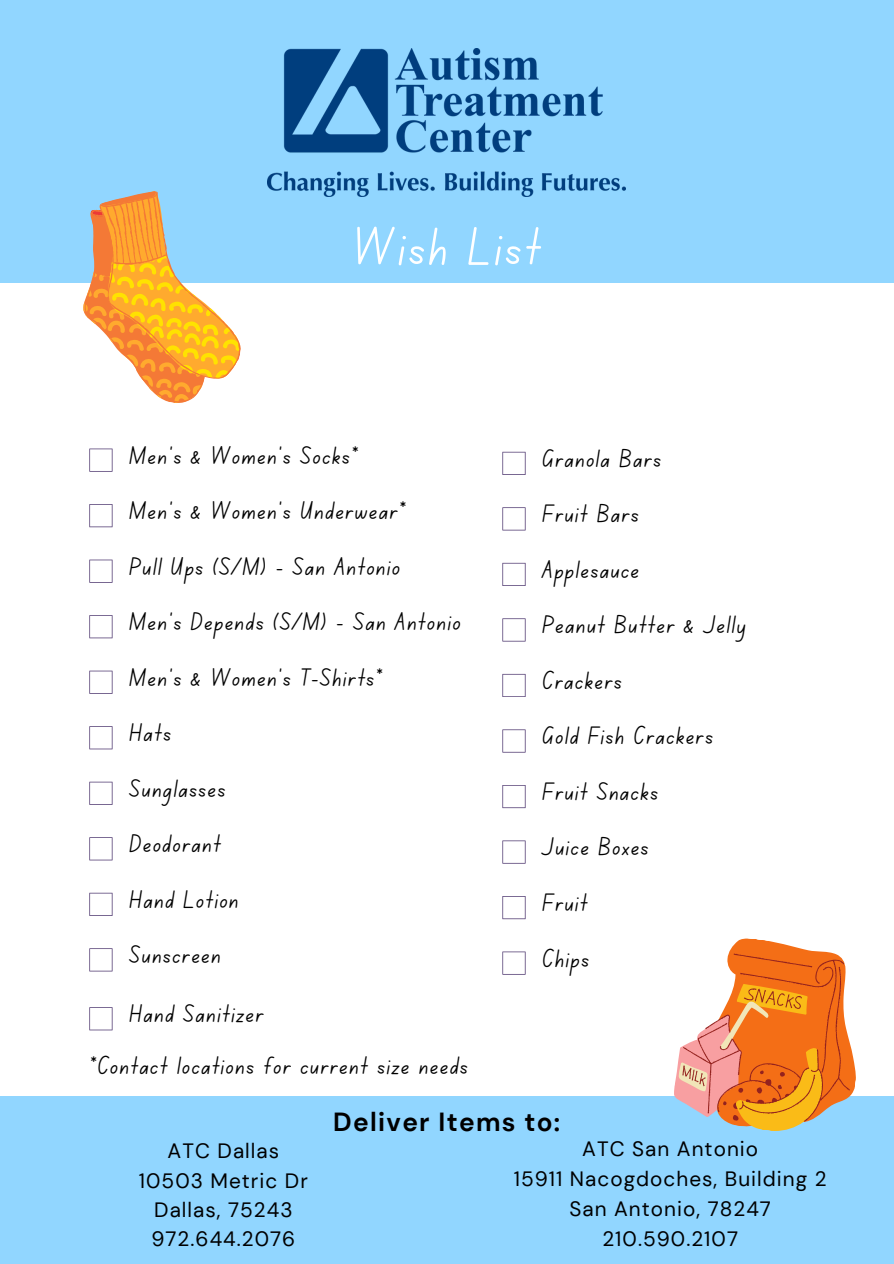
<style>
.page{position:relative;width:894px;height:1264px;background:#fff}
.page>*{position:absolute;margin:0;border:0;box-sizing:border-box;transform-origin:0 0}
.t1{font:54px "Canva School Font";letter-spacing:.05em;color:#fff}
.t2{font:700 26.1px "DM Sans";letter-spacing:.05em;color:#000}
.t3{font:25.5px "Canva School Font";letter-spacing:.05em;color:#000}
.t4{font:20.7px "DM Sans";letter-spacing:.05em;color:#000}
</style>
<div class="page">
<div style="left:0;top:0;width:893px;height:282px;background:#91d6ff"></div>
<div style="left:0;top:1095px;width:893px;height:168px;background:#91d6ff"></div>
<svg style="left:89px;top:448px;width:23px;height:23px"></svg>
<svg style="left:89px;top:504px;width:23px;height:23px"></svg>
<svg style="left:89px;top:559px;width:23px;height:23px"></svg>
<svg style="left:89px;top:615px;width:23px;height:23px"></svg>
<svg style="left:89px;top:670px;width:23px;height:23px"></svg>
<svg style="left:89px;top:726px;width:23px;height:23px"></svg>
<svg style="left:89px;top:781px;width:23px;height:23px"></svg>
<svg style="left:89px;top:837px;width:23px;height:23px"></svg>
<svg style="left:89px;top:892px;width:23px;height:23px"></svg>
<svg style="left:89px;top:948px;width:23px;height:23px"></svg>
<svg style="left:502px;top:452px;width:23px;height:23px"></svg>
<svg style="left:502px;top:507px;width:23px;height:23px"></svg>
<svg style="left:502px;top:563px;width:23px;height:23px"></svg>
<svg style="left:502px;top:618px;width:23px;height:23px"></svg>
<svg style="left:502px;top:674px;width:23px;height:23px"></svg>
<svg style="left:502px;top:729px;width:23px;height:23px"></svg>
<svg style="left:502px;top:785px;width:23px;height:23px"></svg>
<svg style="left:502px;top:840px;width:23px;height:23px"></svg>
<svg style="left:502px;top:896px;width:23px;height:23px"></svg>
<svg style="left:502px;top:951px;width:23px;height:23px"></svg>
<img style="left:268px;top:48px;width:357px;height:149px">
<svg style="left:89px;top:1007px;width:23px;height:23px"></svg>
<svg style="left:62px;top:191px;width:201px;height:212px"></svg>
<svg style="left:670px;top:938px;width:200px;height:193px"></svg>
<p class="t1" style="left:353px;top:223px;width:189px">Wish List</p>
<h1 class="t3" style="left:129px;top:444px;width:230px">Men's &amp; Women's Socks*</h1>
<h3 class="t3" style="left:129px;top:499px;width:278px">Men's &amp; Women's Underwear*</h3>
<h3 class="t3" style="left:129px;top:555px;width:272px">Pull Ups (S/M) - San Antonio</h3>
<h3 class="t3" style="left:129px;top:610px;width:332px">Men's Depends (S/M) - San Antonio</h3>
<h3 class="t3" style="left:129px;top:666px;width:254px">Men's &amp; Women's T-Shirts*</h3>
<h3 class="t3" style="left:129px;top:721px;width:43px">Hats</h3>
<h3 class="t3" style="left:129px;top:777px;width:97px">Sunglasses</h3>
<h3 class="t3" style="left:129px;top:832px;width:93px">Deodorant</h3>
<h3 class="t3" style="left:129px;top:888px;width:110px">Hand Lotion</h3>
<h3 class="t3" style="left:129px;top:943px;width:93px">Sunscreen</h3>
<h2 class="t3" style="left:129px;top:1002px;width:135px">Hand Sanitizer</h2>
<p class="t3" style="left:89px;top:1054px;width:380px">*Contact locations for current size needs</p>
<h3 class="t3" style="left:542px;top:447px;width:120px">Granola Bars</h3>
<h3 class="t3" style="left:542px;top:502px;width:98px">Fruit Bars</h3>
<h3 class="t3" style="left:542px;top:558px;width:98px">Applesauce</h3>
<h3 class="t3" style="left:542px;top:613px;width:205px">Peanut Butter &amp; Jelly</h3>
<h3 class="t3" style="left:542px;top:669px;width:81px">Crackers</h3>
<h3 class="t3" style="left:542px;top:724px;width:172px">Gold Fish Crackers</h3>
<h3 class="t3" style="left:542px;top:780px;width:117px">Fruit Snacks</h3>
<h3 class="t3" style="left:542px;top:835px;width:108px">Juice Boxes</h3>
<h3 class="t3" style="left:542px;top:891px;width:46px">Fruit</h3>
<p class="t3" style="left:542px;top:946px;width:48px">Chips</p>
<h3 class="t4" style="left:167px;top:1137px;width:113px">ATC Dallas</h3>
<h3 class="t4" style="left:139px;top:1166px;width:170px">10503 Metric Dr</h3>
<h3 class="t4" style="left:154px;top:1196px;width:140px">Dallas, 75243</h3>
<h3 class="t4" style="left:151px;top:1225px;width:145px">972.644.2076</h3>
<p class="t2" style="left:333px;top:1104px;width:228px">Deliver Items to:</p>
<p class="t4" style="left:582px;top:1135px;width:177px">ATC San Antonio</p>
<p class="t4" style="left:513px;top:1165px;width:314px">15911 Nacogdoches, Building 2</p>
<p class="t4" style="left:569px;top:1195px;width:203px">San Antonio, 78247</p>
<p class="t4" style="left:602px;top:1225px;width:137px">210.590.2107</p>
</div>
